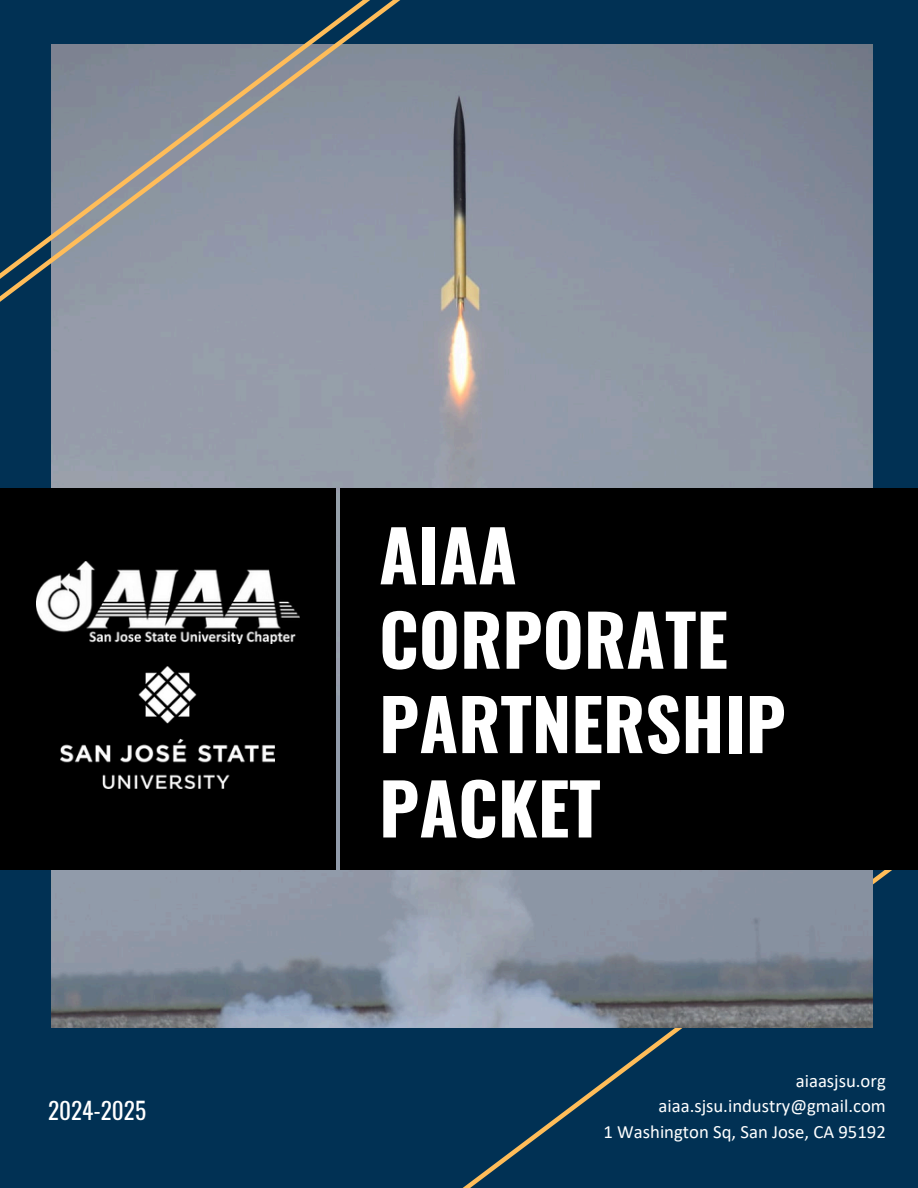
<style>
.page{position:relative;width:918px;height:1188px;background:#013154}
.page>*{position:absolute;margin:0;border:0;box-sizing:border-box;transform-origin:0 0}
.t1{font:700 70.5px/84.3px "Oswald";color:#fff}
.t2{font:23.25px "Oswald";color:#fff}
.t3{font:18.75px "Calibri";color:#fff}
</style>
<div class="page">
<svg style="left:462px;top:842px;width:456px;height:346px"></svg>
<img style="left:52px;top:44px;width:820px;height:984px">
<div style="left:0;top:488px;width:336px;height:381px;background:#000"></div>
<div style="left:340px;top:488px;width:577px;height:381px;background:#000"></div>
<svg style="left:0;top:0;width:513px;height:391px"></svg>
<img style="left:61px;top:666px;width:214px;height:123px">
<img style="left:36px;top:562px;width:263px;height:82px">
<p class="t2" style="left:48px;top:1092px;width:100px">2024-2025</p>
<p class="t1" style="left:379px;top:510px;width:408px">AIAA<br>CORPORATE<br>PARTNERSHIP<br>PACKET</p>
<p class="t3" style="left:796px;top:1073px;width:92px">aiaasjsu.org</p>
<p class="t3" style="left:659px;top:1098px;width:229px">aiaa.sjsu.industry@gmail.com</p>
<h1 class="t3" style="left:604px;top:1124px;width:284px">1 Washington Sq, San Jose, CA 95192</h1>
</div>
